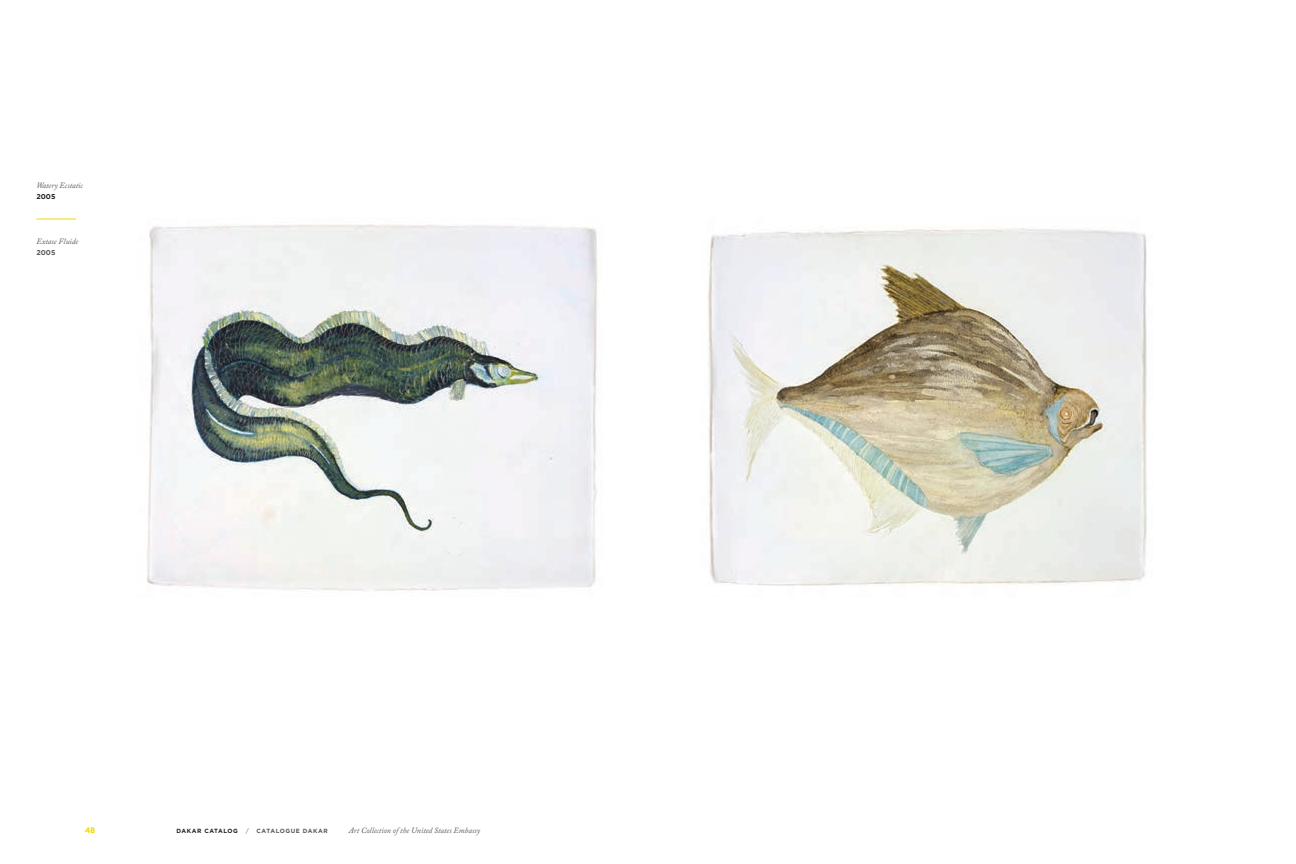
<style>
.page{position:relative;width:1296px;height:864px;background:#fff}
.page>*{position:absolute;margin:0;border:0;box-sizing:border-box;transform-origin:0 0}
.t1{font:italic 8px "Adobe Caslon Pro";color:#57585a}
.t2{font:700 8px "Gotham";color:#f2d702}
.t3{font:700 7px "Gotham";color:#231f20}
.t4{font:700 7px "Gotham";color:#57585a}
.t5{font:700 6px "Gotham";letter-spacing:.1em;color:#57585a}
.t6{font:700 6px "Gotham";letter-spacing:.09em;color:#231f20}
.t7{font:6px "Gotham";color:#57585a}
</style>
<div class="page">
<img style="left:147px;top:224px;width:451px;height:367px">
<img style="left:707px;top:228px;width:440px;height:358px">
<hr style="left:36px;top:219px;width:40px;height:1px;background:#f2d702">
<p class="t1" style="left:36px;top:181px;width:48px">Watery Ecstatic</p>
<p class="t3" style="left:36px;top:192px;width:20px">2005</p>
<p class="t1" style="left:36px;top:237px;width:43px">Extase Fluide</p>
<p class="t4" style="left:36px;top:248px;width:20px">2005</p>
<p class="t2" style="left:85px;top:825px;width:12px">48</p>
<p class="t6" style="left:176px;top:826px;width:63px">DAKAR CATALOG</p>
<p class="t7" style="left:246px;top:827px;width:5px">/</p>
<p class="t5" style="left:257px;top:826px;width:73px">CATALOGUE DAKAR</p>
<p class="t1" style="left:349px;top:825px;width:133px">Art Collection of the United States Embassy</p>
</div>
